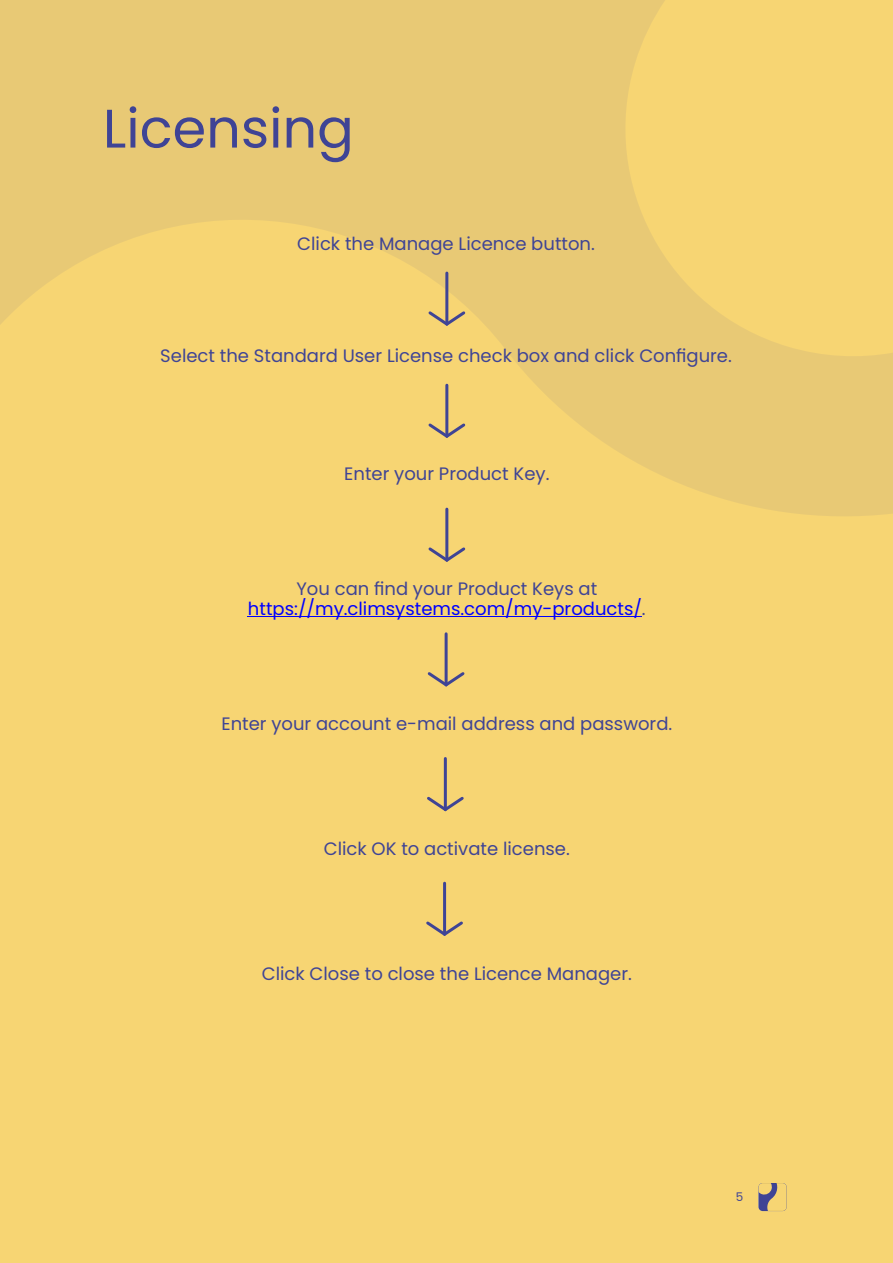
<style>
.page{position:relative;width:893px;height:1263px;background:#f7d573}
.page>*{position:absolute;margin:0;border:0;box-sizing:border-box;transform-origin:0 0}
.t1{font:54.15px "Poppins";color:#3f4495}
.t2{font:18px "Poppins";color:#3f4495}
.t3{font:18px/19.8px "Poppins";color:#00f;text-align:center}
.t4{font:12px "Poppins";color:#3f4495}
.s1{color:#3f4495}
</style>
<div class="page">
<svg style="left:0;top:0;width:893px;height:530px"></svg>
<svg style="left:758px;top:1183px;width:29px;height:28px"></svg>
<hr style="left:248px;top:616px;width:394px;height:1px;background:#00f">
<svg style="left:426px;top:309px;width:42px;height:19px"></svg>
<hr style="left:445px;top:273px;width:3px;height:51px;background:#3f4495">
<svg style="left:426px;top:421px;width:42px;height:19px"></svg>
<hr style="left:445px;top:385px;width:3px;height:51px;background:#3f4495">
<svg style="left:428px;top:545px;width:38px;height:17px"></svg>
<hr style="left:445px;top:509px;width:3px;height:51px;background:#3f4495">
<svg style="left:427px;top:669px;width:38px;height:18px"></svg>
<hr style="left:445px;top:634px;width:3px;height:51px;background:#3f4495">
<svg style="left:427px;top:794px;width:37px;height:18px"></svg>
<hr style="left:444px;top:758px;width:3px;height:51px;background:#3f4495">
<svg style="left:426px;top:919px;width:37px;height:17px"></svg>
<hr style="left:443px;top:883px;width:3px;height:51px;background:#3f4495">
<h1 class="t1" style="left:103px;top:91px;width:252px">Licensing</h1>
<p class="t2" style="left:297px;top:231px;width:299px">Click the Manage Licence button.</p>
<p class="t2" style="left:160px;top:343px;width:573px">Select the Standard User License check box and click Configure.</p>
<p class="t2" style="left:344px;top:461px;width:207px">Enter your Product Key.</p>
<p class="t3" style="left:248px;top:579px;width:399px"><span class="s1">You can find your Product Keys at </span>https://my.climsystems.com/my-products/<span class="s1">.</span></p>
<p class="t2" style="left:221px;top:711px;width:452px">Enter your account e-mail address and password.</p>
<p class="t2" style="left:324px;top:836px;width:248px">Click OK to activate license.</p>
<p class="t2" style="left:262px;top:961px;width:371px">Click Close to close the Licence Manager.</p>
<p class="t4" style="left:736px;top:1189px;width:9px">5</p>
</div>
